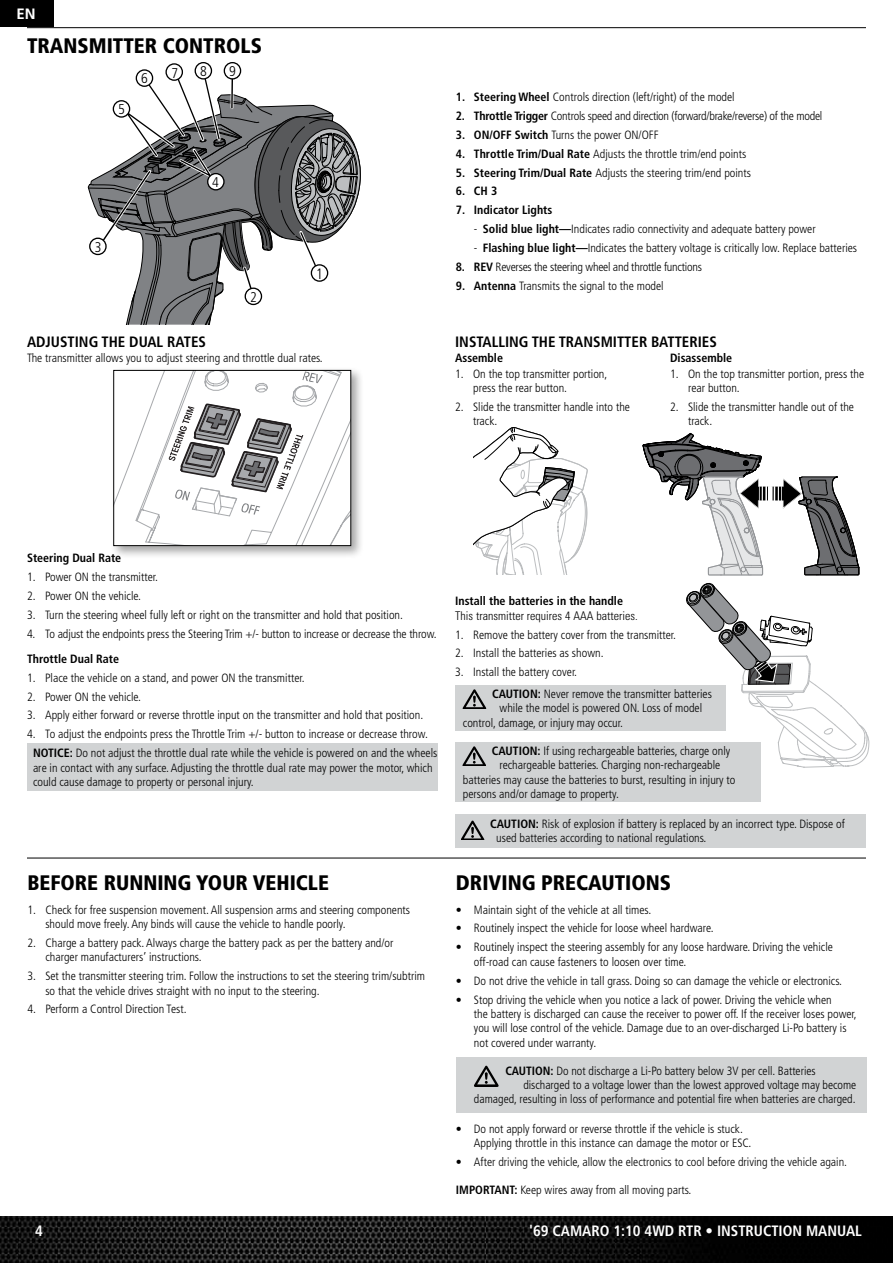
<style>
.page{position:relative;width:893px;height:1263px;background:#fff}
.page>*{position:absolute;margin:0;border:0;box-sizing:border-box;transform-origin:0 0}
.t1{font:900 condensed 21px "Frutiger LT Std";color:#000}
.t2{font:700 condensed 15px "Frutiger LT Std";color:#000}
.t3{font:700 condensed 15px "Frutiger LT Std";color:#fff}
.t4{font:700 15px "Frutiger LT Std";color:#fff}
.t5{font:300 condensed 15px "Frutiger LT Std";color:#000}
.t6{font:300 condensed 14.1px "Frutiger LT Std";color:#000}
.t7{font:300 condensed 12px/14.4px "Frutiger LT Std";color:#000}
.t8{font:300 condensed 12px "Frutiger LT Std";letter-spacing:-.02em;color:#000}
.t9{font:700 condensed 12px "Frutiger LT Std";color:#000}
.t10{font:300 condensed 12px "Univers LT Std";color:#000}
.s1{font-weight:700}
</style>
<div class="page">
<div style="left:0;top:0;width:54px;height:27px;background:#000"></div>
<img style="left:0;top:1216px;width:893px;height:47px">
<hr style="left:27px;top:27px;width:839px;height:1px;background:#000">
<div style="left:456px;top:1058px;width:410px;height:55px;background:#d1d3d4"></div>
<svg style="left:474px;top:1066px;width:25px;height:21px"></svg>
<hr style="left:27px;top:858px;width:839px;height:1px;background:#000">
<div style="left:455px;top:742px;width:305px;height:60px;background:#d1d3d4"></div>
<svg style="left:463px;top:746px;width:23px;height:19px"></svg>
<div style="left:455px;top:814px;width:411px;height:33px;background:#d1d3d4"></div>
<svg style="left:461px;top:821px;width:23px;height:19px"></svg>
<div style="left:455px;top:685px;width:271px;height:45px;background:#d1d3d4"></div>
<svg style="left:463px;top:689px;width:23px;height:19px"></svg>
<div style="left:195px;top:62px;width:17px;height:18px;border:1px solid #000;border-radius:50%"></div>
<div style="left:224px;top:62px;width:17px;height:18px;border:1px solid #000;border-radius:50%"></div>
<svg style="left:166px;top:64px;width:16px;height:16px"></svg>
<div style="left:165px;top:63px;width:18px;height:18px;border:1px solid #000;border-radius:50%"></div>
<svg style="left:88px;top:68px;width:273px;height:257px"></svg>
<div style="left:136px;top:70px;width:17px;height:16px;background:#fff;border-radius:50%"></div>
<div style="left:136px;top:69px;width:17px;height:18px;border:1px solid #000;border-radius:50%"></div>
<div style="left:27px;top:743px;width:410px;height:48px;background:#d1d3d4"></div>
<div style="left:110px;top:367px;width:254px;height:192px;background:#000;opacity:.35"></div>
<svg style="left:115px;top:372px;width:234px;height:172px"></svg>
<div style="left:113px;top:370px;width:238px;height:176px;border:1px solid #000"></div>
<svg style="left:642px;top:433px;width:218px;height:143px"></svg>
<svg style="left:473px;top:427px;width:115px;height:147px"></svg>
<svg style="left:685px;top:582px;width:184px;height:186px"></svg>
<p class="t4" style="left:16px;top:5px;width:21px">EN</p>
<h1 class="t1" style="left:27px;top:33px;width:236px">TRANSMITTER CONTROLS</h1>
<p class="t6" style="left:118px;top:101px;width:8px">5</p>
<p class="t6" style="left:141px;top:70px;width:8px">6</p>
<p class="t6" style="left:200px;top:63px;width:8px">8</p>
<p class="t6" style="left:171px;top:65px;width:8px">7</p>
<p class="t6" style="left:229px;top:63px;width:8px">9</p>
<p class="t6" style="left:95px;top:239px;width:8px">3</p>
<p class="t6" style="left:212px;top:174px;width:8px">4</p>
<p class="t6" style="left:250px;top:289px;width:8px">2</p>
<p class="t5" style="left:316px;top:265px;width:9px">1</p>
<p class="t2" style="left:27px;top:332px;width:181px">ADJUSTING THE DUAL RATES</p>
<p class="t7" style="left:27px;top:351px;width:297px">The transmitter allows you to adjust steering and throttle dual rates.</p>
<p class="t7" style="left:456px;top:90px;width:280px"><span class="s1">1. Steering Wheel</span> Controls direction (left/right) of the model</p>
<p class="t8" style="left:456px;top:109px;width:368px"><span class="s1">2. Throttle Trigger</span> Controls speed and direction (forward/brake/reverse) of the model</p>
<p class="t7" style="left:456px;top:128px;width:204px"><span class="s1">3. ON/OFF Switch</span> Turns the power ON/OFF</p>
<p class="t7" style="left:456px;top:146px;width:292px"><span class="s1">4. Throttle Trim/Dual Rate</span> Adjusts the throttle trim/end points</p>
<p class="t7" style="left:456px;top:165px;width:297px"><span class="s1">5. Steering Trim/Dual Rate</span> Adjusts the steering trim/end points</p>
<p class="t9" style="left:456px;top:184px;width:43px">6. CH 3</p>
<p class="t9" style="left:456px;top:203px;width:98px">7. Indicator Lights</p>
<p class="t7" style="left:474px;top:222px;width:343px">- <span class="s1">Solid blue light—</span>Indicates radio connectivity and adequate battery power</p>
<p class="t7" style="left:474px;top:241px;width:385px">- <span class="s1">Flashing blue light—</span>Indicates the battery voltage is critically low. Replace batteries</p>
<p class="t8" style="left:456px;top:260px;width:247px"><span class="s1">8. REV</span> Reverses the steering wheel and throttle functions</p>
<p class="t7" style="left:456px;top:279px;width:209px"><span class="s1">9. Antenna</span> Transmits the signal to the model</p>
<p class="t2" style="left:455px;top:332px;width:263px">INSTALLING THE TRANSMITTER BATTERIES</p>
<p class="t9" style="left:455px;top:351px;width:49px">Assemble</p>
<p class="t7" style="left:473px;top:367px;width:136px;text-indent:-18px">1. On the top transmitter portion, press the rear button.</p>
<p class="t7" style="left:473px;top:400px;width:158px;text-indent:-18px">2. Slide the transmitter handle into the track.</p>
<p class="t9" style="left:670px;top:351px;width:64px">Disassemble</p>
<p class="t7" style="left:688px;top:367px;width:178px;text-indent:-18px">1. On the top transmitter portion, press the rear button.</p>
<p class="t7" style="left:688px;top:400px;width:168px;text-indent:-18px">2. Slide the transmitter handle out of the track.</p>
<p class="t9" style="left:27px;top:551px;width:96px">Steering Dual Rate</p>
<p class="t7" style="left:27px;top:570px;width:132px">1. Power ON the transmitter.</p>
<p class="t7" style="left:27px;top:589px;width:116px">2. Power ON the vehicle.</p>
<p class="t7" style="left:27px;top:608px;width:378px">3. Turn the steering wheel fully left or right on the transmitter and hold that position.</p>
<p class="t7" style="left:27px;top:627px;width:411px">4. To adjust the endpoints press the Steering Trim +/- button to increase or decrease the throw.</p>
<p class="t9" style="left:27px;top:651px;width:94px">Throttle Dual Rate</p>
<p class="t7" style="left:27px;top:670px;width:279px">1. Place the vehicle on a stand, and power ON the transmitter.</p>
<p class="t7" style="left:27px;top:689px;width:116px">2. Power ON the vehicle.</p>
<p class="t7" style="left:27px;top:708px;width:398px">3. Apply either forward or reverse throttle input on the transmitter and hold that position.</p>
<p class="t7" style="left:33px;top:725px;width:406px;line-height:18.9px;text-indent:-6px">4. To adjust the endpoints press the Throttle Trim +/- button to increase or decrease throw.<br><span class="s1">NOTICE:</span> Do not adjust the throttle dual rate while the vehicle is powered on and the wheels</p>
<p class="t7" style="left:33px;top:760px;width:401px">are in contact with any surface. Adjusting the throttle dual rate may power the motor, which could cause damage to property or personal injury.</p>
<h1 class="t1" style="left:27px;top:870px;width:303px">BEFORE RUNNING YOUR VEHICLE</h1>
<p class="t7" style="left:45px;top:902px;width:366px;text-indent:-18px">1. Check for free suspension movement. All suspension arms and steering components should move freely. Any binds will cause the vehicle to handle poorly.</p>
<p class="t7" style="left:45px;top:936px;width:350px;text-indent:-18px">2. Charge a battery pack. Always charge the battery pack as per the battery and/or charger manufacturers’ instructions.</p>
<p class="t7" style="left:45px;top:969px;width:381px;text-indent:-18px">3. Set the transmitter steering trim. Follow the instructions to set the steering trim/subtrim so that the vehicle drives straight with no input to the steering.</p>
<p class="t7" style="left:27px;top:1002px;width:161px">4. Perform a Control Direction Test.</p>
<p class="t9" style="left:455px;top:594px;width:169px">Install the batteries in the handle</p>
<p class="t10" style="left:455px;top:608px;width:184px">This transmitter requires 4 AAA batteries.</p>
<p class="t7" style="left:455px;top:627px;width:222px">1. Remove the battery cover from the transmitter.</p>
<p class="t7" style="left:455px;top:646px;width:150px">2. Install the batteries as shown.</p>
<p class="t7" style="left:455px;top:665px;width:124px">3. Install the battery cover.</p>
<p class="t7" style="left:492px;top:687px;width:221px"><span class="s1">CAUTION:</span> Never remove the transmitter batteries</p>
<p class="t7" style="left:500px;top:701px;width:204px">while the model is powered ON. Loss of model</p>
<p class="t7" style="left:463px;top:716px;width:162px">control, damage, or injury may occur.</p>
<p class="t7" style="left:492px;top:744px;width:240px"><span class="s1">CAUTION:</span> If using rechargeable batteries, charge only</p>
<p class="t7" style="left:499px;top:758px;width:222px">rechargeable batteries. Charging non-rechargeable</p>
<p class="t7" style="left:463px;top:773px;width:274px">batteries may cause the batteries to burst, resulting in injury to</p>
<p class="t7" style="left:463px;top:787px;width:158px">persons and/or damage to property.</p>
<p class="t7" style="left:496px;top:817px;width:350px;text-indent:-6px"><span class="s1">CAUTION:</span> Risk of explosion if battery is replaced by an incorrect type. Dispose of used batteries according to national regulations.</p>
<h1 class="t1" style="left:456px;top:870px;width:217px">DRIVING PRECAUTIONS</h1>
<p class="t7" style="left:456px;top:902px;width:197px">• Maintain sight of the vehicle at all times.</p>
<p class="t7" style="left:456px;top:921px;width:259px">• Routinely inspect the vehicle for loose wheel hardware.</p>
<p class="t7" style="left:474px;top:940px;width:360px;text-indent:-18px">• Routinely inspect the steering assembly for any loose hardware. Driving the vehicle off-road can cause fasteners to loosen over time.</p>
<p class="t7" style="left:456px;top:973px;width:388px">• Do not drive the vehicle in tall grass. Doing so can damage the vehicle or electronics.</p>
<p class="t7" style="left:474px;top:992px;width:384px;text-indent:-18px">• Stop driving the vehicle when you notice a lack of power. Driving the vehicle when<br>the battery is discharged can cause the receiver to power off. If the receiver loses power, you will lose control of the vehicle. Damage due to an over-discharged Li-Po battery is not covered under warranty.</p>
<p class="t7" style="left:505px;top:1063px;width:312px"><span class="s1">CAUTION:</span> Do not discharge a Li-Po battery below 3V per cell. Batteries</p>
<p class="t7" style="left:523px;top:1078px;width:334px">discharged to a voltage lower than the lowest approved voltage may become</p>
<p class="t7" style="left:474px;top:1092px;width:383px">damaged, resulting in loss of performance and potential fire when batteries are charged.</p>
<p class="t7" style="left:474px;top:1122px;width:279px;text-indent:-18px">• Do not apply forward or reverse throttle if the vehicle is stuck.<br>Applying throttle in this instance can damage the motor or ESC.</p>
<p class="t7" style="left:456px;top:1155px;width:393px">• After driving the vehicle, allow the electronics to cool before driving the vehicle again.</p>
<p class="t7" style="left:456px;top:1183px;width:237px"><span class="s1">IMPORTANT:</span> Keep wires away from all moving parts.</p>
<p class="t3" style="left:35px;top:1222px;width:9px">4</p>
<p class="t3" style="left:529px;top:1222px;width:334px">'69 CAMARO 1:10 4WD RTR • INSTRUCTION MANUAL</p>
</div>
